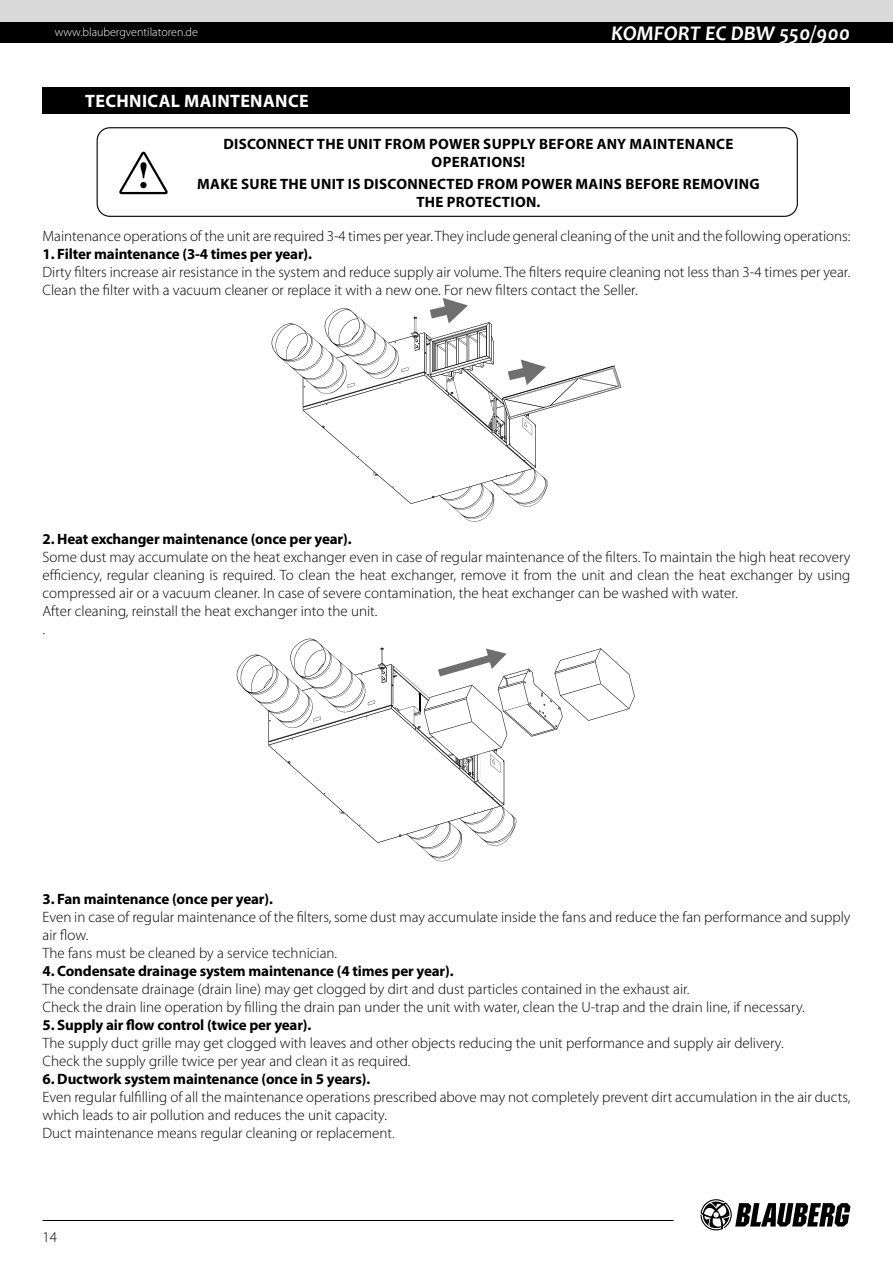
<style>
.page{position:relative;width:893px;height:1263px;background:#fff}
.page>*{position:absolute;margin:0;border:0;box-sizing:border-box;transform-origin:0 0}
.t1{font:italic 700 21px "Candara";color:#fff}
.t2{font:700 18px "Myriad Pro";letter-spacing:.02em;color:#fff}
.t3{font:300 15px/18px "Myriad Pro";color:#000}
.t4{font:700 15px "Myriad Pro";letter-spacing:-.01em;color:#000}
.t5{font:700 15px/18px "Myriad Pro";letter-spacing:.02em;color:#000;text-align:center}
.t6{font:300 12px "Myriad Pro";color:#fff}
</style>
<div class="page">
<div style="left:0;top:21px;width:893px;height:22px;background:#000"></div>
<svg style="left:700px;top:1199px;width:150px;height:31px"></svg>
<hr style="left:43px;top:1220px;width:631px;height:1px;background:#000">
<div style="left:0;top:0;width:893px;height:21px;background:#dadada"></div>
<svg style="left:272px;top:308px;width:264px;height:213px"></svg>
<svg style="left:303px;top:322px;width:318px;height:182px"></svg>
<svg style="left:579px;top:378px;width:38px;height:8px"></svg>
<svg style="left:510px;top:416px;width:26px;height:33px"></svg>
<svg style="left:420px;top:298px;width:48px;height:27px"></svg>
<svg style="left:491px;top:359px;width:55px;height:38px"></svg>
<svg style="left:237px;top:639px;width:267px;height:222px"></svg>
<svg style="left:268px;top:648px;width:367px;height:195px"></svg>
<div style="left:43px;top:87px;width:807px;height:27px;background:#000"></div>
<div style="left:97px;top:127px;width:701px;height:90px;border:1px solid #000;border-radius:13px"></div>
<svg style="left:119px;top:152px;width:49px;height:42px"></svg>
<p class="t6" style="left:55px;top:26px;width:145px">www.blaubergventilatoren.de</p>
<h1 class="t1" style="left:611px;top:20px;width:67px">KOMFORT</h1>
<h1 class="t1" style="left:705px;top:20px;width:147px">EC DBW 550/900</h1>
<p class="t2" style="left:85px;top:89px;width:225px">TECHNICAL MAINTENANCE</p>
<p class="t5" style="left:223px;top:134px;width:512px">DISCONNECT THE UNIT FROM POWER SUPPLY BEFORE ANY MAINTENANCE<br>OPERATIONS!</p>
<p class="t5" style="left:197px;top:174px;width:564px">MAKE SURE THE UNIT IS DISCONNECTED FROM POWER MAINS BEFORE REMOVING<br>THE PROTECTION.</p>
<p class="t3" style="left:43px;top:227px;width:809px">Maintenance operations of the unit are required 3-4 times per year. They include general cleaning of the unit and the following operations:</p>
<p class="t4" style="left:43px;top:244px;width:271px">1. Filter maintenance (3-4 times per year).</p>
<p class="t3" style="left:43px;top:263px;width:809px">Dirty filters increase air resistance in the system and reduce supply air volume. The filters require cleaning not less than 3-4 times per year.<br>Clean the filter with a vacuum cleaner or replace it with a new one. For new filters contact the Seller.</p>
<p class="t4" style="left:43px;top:529px;width:311px">2. Heat exchanger maintenance (once per year).</p>
<p class="t3" style="left:43px;top:548px;width:809px">Some dust may accumulate on the heat exchanger even in case of regular maintenance of the filters. To maintain the high heat recovery efficiency, regular cleaning is required. To clean the heat exchanger, remove it from the unit and clean the heat exchanger by using compressed air or a vacuum cleaner. In case of severe contamination, the heat exchanger can be washed with water.<br>After cleaning, reinstall the heat exchanger into the unit.<br>.</p>
<p class="t4" style="left:43px;top:889px;width:232px">3. Fan maintenance (once per year).</p>
<p class="t3" style="left:43px;top:908px;width:809px">Even in case of regular maintenance of the filters, some dust may accumulate inside the fans and reduce the fan performance and supply air flow.<br>The fans must be cleaned by a service technician.</p>
<p class="t4" style="left:43px;top:961px;width:413px">4. Condensate drainage system maintenance (4 times per year).</p>
<p class="t3" style="left:43px;top:980px;width:764px">The condensate drainage (drain line) may get clogged by dirt and dust particles contained in the exhaust air.<br>Check the drain line operation by filling the drain pan under the unit with water, clean the U-trap and the drain line, if necessary.</p>
<p class="t4" style="left:43px;top:1015px;width:270px">5. Supply air flow control (twice per year).</p>
<p class="t3" style="left:43px;top:1034px;width:743px">The supply duct grille may get clogged with leaves and other objects reducing the unit performance and supply air delivery.<br>Check the supply grille twice per year and clean it as required.</p>
<p class="t4" style="left:43px;top:1069px;width:329px">6. Ductwork system maintenance (once in 5 years).</p>
<p class="t3" style="left:43px;top:1088px;width:809px">Even regular fulfilling of all the maintenance operations prescribed above may not completely prevent dirt accumulation in the air ducts, which leads to air pollution and reduces the unit capacity.<br>Duct maintenance means regular cleaning or replacement.</p>
<p class="t3" style="left:43px;top:1228px;width:16px">14</p>
</div>
